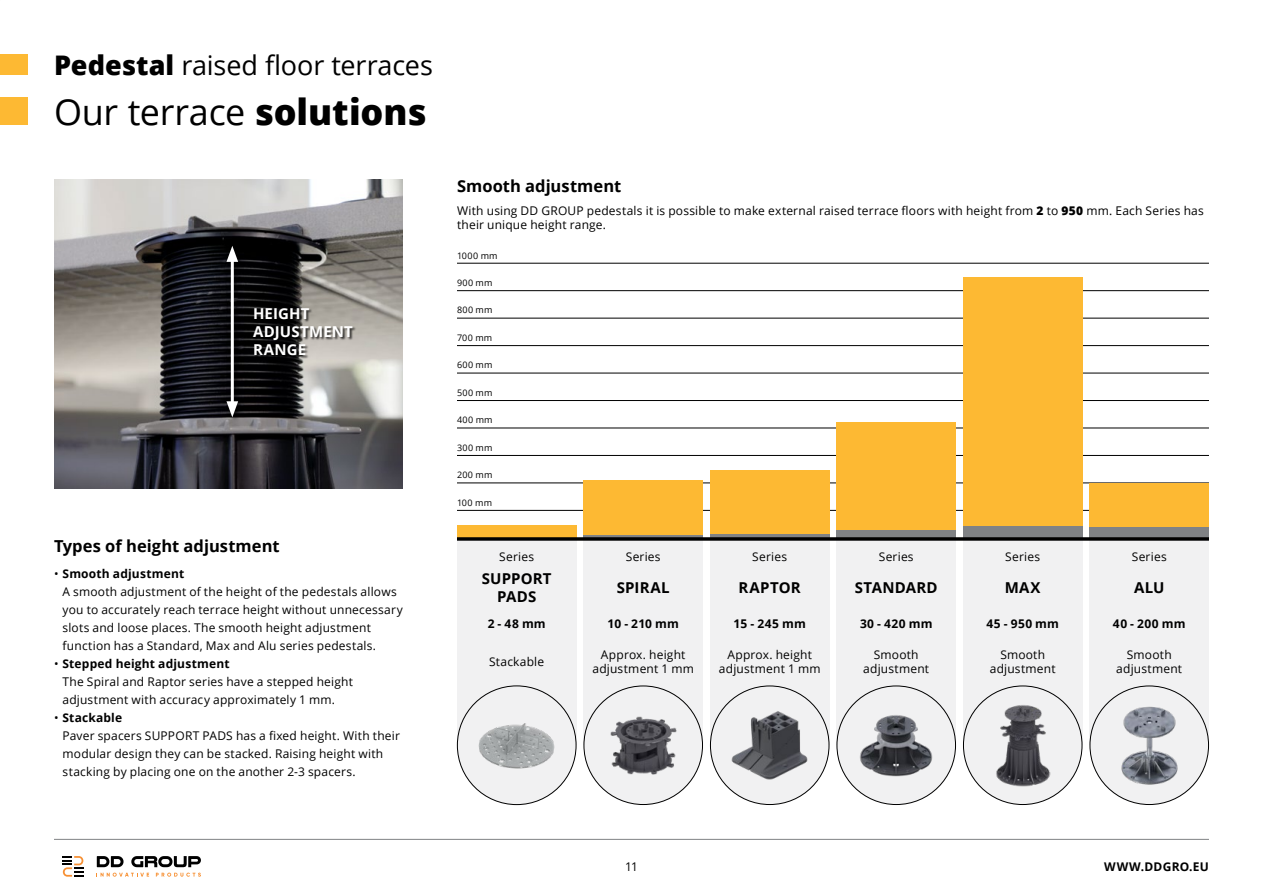
<style>
.page{position:relative;width:1263px;height:893px;background:#fff}
.page>*{position:absolute;margin:0;border:0;box-sizing:border-box;transform-origin:0 0}
.t1{font:36px "Open Sans";letter-spacing:-.01em;color:#000}
.t2{font:27px "Open Sans";letter-spacing:-.005em;color:#000}
.t3{font:700 16.5px "Open Sans";color:#000}
.t4{font:700 15px/18px "Open Sans";letter-spacing:.015em;color:#000;text-align:center}
.t5{font:700 15px/18px "Open Sans";letter-spacing:.01em;color:#fff}
.t6{font:12px/18px "Open Sans";letter-spacing:.015em;color:#000;text-align:center}
.t7{font:700 12px "Open Sans";letter-spacing:.02em;color:#000}
.t8{font:9px "Open Sans";letter-spacing:.04em;color:#000}
.s1{font-weight:800}
.s2{font-weight:700}
</style>
<div class="page">
<div style="left:0;top:54px;width:27px;height:21px;background:#fdb933"></div>
<div style="left:0;top:97px;width:27px;height:28px;background:#fdb933"></div>
<svg style="left:97px;top:856px;width:27px;height:11px"></svg>
<svg style="left:131px;top:856px;width:70px;height:11px"></svg>
<svg style="left:100px;top:873px;width:49px;height:4px"></svg>
<svg style="left:156px;top:873px;width:45px;height:4px"></svg>
<svg style="left:63px;top:856px;width:20px;height:21px"></svg>
<hr style="left:54px;top:839px;width:1155px;height:1px;background:#808285">
<div style="left:963px;top:541px;width:119px;height:204px;background:#f1f1f2"></div>
<div style="left:1089px;top:541px;width:120px;height:204px;background:#f1f1f2"></div>
<div style="left:836px;top:541px;width:120px;height:204px;background:#f1f1f2"></div>
<div style="left:710px;top:541px;width:119px;height:204px;background:#f1f1f2"></div>
<div style="left:583px;top:541px;width:120px;height:204px;background:#f1f1f2"></div>
<div style="left:457px;top:541px;width:119px;height:204px;background:#f1f1f2"></div>
<hr style="left:457px;top:263px;width:752px;height:1px;background:#000">
<hr style="left:457px;top:290px;width:752px;height:1px;background:#000">
<hr style="left:457px;top:318px;width:752px;height:1px;background:#000">
<hr style="left:457px;top:345px;width:752px;height:1px;background:#000">
<hr style="left:457px;top:373px;width:752px;height:1px;background:#000">
<hr style="left:457px;top:400px;width:752px;height:1px;background:#000">
<hr style="left:457px;top:428px;width:752px;height:1px;background:#000">
<hr style="left:457px;top:455px;width:752px;height:1px;background:#000">
<hr style="left:457px;top:483px;width:752px;height:1px;background:#000">
<hr style="left:457px;top:510px;width:752px;height:1px;background:#000">
<div style="left:963px;top:525px;width:119px;height:13px;background:#808285"></div>
<div style="left:1089px;top:527px;width:120px;height:11px;background:#808285"></div>
<div style="left:836px;top:530px;width:120px;height:8px;background:#808285"></div>
<hr style="left:710px;top:534px;width:119px;height:4px;background:#808285">
<hr style="left:583px;top:535px;width:120px;height:3px;background:#808285">
<div style="left:583px;top:480px;width:120px;height:55px;background:#fdb933"></div>
<div style="left:710px;top:471px;width:119px;height:63px;background:#fdb933"></div>
<div style="left:836px;top:422px;width:120px;height:108px;background:#fdb933"></div>
<div style="left:963px;top:277px;width:119px;height:248px;background:#fdb933"></div>
<div style="left:1089px;top:483px;width:120px;height:44px;background:#fdb933"></div>
<div style="left:457px;top:525px;width:119px;height:12px;background:#fdb933"></div>
<hr style="left:457px;top:537px;width:752px;height:1px;background:#000">
<div style="left:963px;top:686px;width:119px;height:118px;background:#f1f1f2;border-radius:50%"></div>
<img style="left:996px;top:705px;width:54px;height:81px">
<div style="left:1090px;top:686px;width:118px;height:118px;background:#f1f1f2;border-radius:50%"></div>
<img style="left:1121px;top:706px;width:57px;height:79px">
<div style="left:837px;top:686px;width:118px;height:118px;background:#f1f1f2;border-radius:50%"></div>
<img style="left:851px;top:705px;width:91px;height:80px">
<div style="left:710px;top:686px;width:119px;height:118px;background:#f1f1f2;border-radius:50%"></div>
<img style="left:731px;top:711px;width:77px;height:69px">
<div style="left:584px;top:686px;width:118px;height:118px;background:#f1f1f2;border-radius:50%"></div>
<img style="left:610px;top:716px;width:67px;height:59px">
<div style="left:457px;top:686px;width:119px;height:119px;background:#f1f1f2;border-radius:50%"></div>
<img style="left:478px;top:723px;width:77px;height:46px">
<hr style="left:457px;top:538px;width:752px;height:3px;background:#000">
<img style="left:54px;top:179px;width:349px;height:310px">
<div style="left:225px;top:244px;width:20px;height:180px;background:#000;opacity:.75"></div>
<hr style="left:231px;top:256px;width:3px;height:151px;background:#fff">
<svg style="left:226px;top:246px;width:12px;height:16px"></svg>
<svg style="left:226px;top:401px;width:12px;height:16px"></svg>
<div style="left:253px;top:308px;width:103px;height:51px;background:#000;opacity:.75"></div>
<h2 class="t2" style="left:54px;top:46px;width:380px"><span class="s1">Pedestal</span> raised floor terraces</h2>
<h1 class="t1" style="left:54px;top:87px;width:374px">Our terrace <span class="s1">solutions</span></h1>
<p class="t5" style="left:253px;top:304px;width:101px">HEIGHT<br>ADJUSTMENT<br>RANGE</p>
<h3 class="t3" style="left:54px;top:534px;width:227px">Types of height adjustment</h3>
<p class="t6" style="left:63px;top:564px;width:342px;text-align:left;text-indent:-9px">• <span class="s2">Smooth adjustment<br></span>A smooth adjustment of the height of the pedestals allows you to accurately reach terrace height without unnecessary slots and loose places. The smooth height adjustment function has a Standard, Max and Alu series pedestals.</p>
<p class="t6" style="left:63px;top:654px;width:292px;text-align:left;text-indent:-9px">• <span class="s2">Stepped height adjustment<br></span>The Spiral and Raptor series have a stepped height adjustment with accuracy approximately 1 mm.</p>
<p class="t6" style="left:63px;top:708px;width:339px;text-align:left;text-indent:-9px">• <span class="s2">Stackable<br></span>Paver spacers SUPPORT PADS has a fixed height. With their modular design they can be stacked. Raising height with stacking by placing one on the another 2-3 spacers.</p>
<h3 class="t3" style="left:457px;top:174px;width:166px">Smooth adjustment</h3>
<p class="t6" style="left:457px;top:203px;width:748px;line-height:14.4px;text-align:left">With using DD GROUP pedestals it is possible to make external raised terrace floors with height from <span class="s1">2</span> to <span class="s1">950</span> mm. Each Series has their unique height range.</p>
<p class="t8" style="left:457px;top:249px;width:42px">1000 mm</p>
<p class="t8" style="left:457px;top:277px;width:37px">900 mm</p>
<p class="t8" style="left:457px;top:304px;width:37px">800 mm</p>
<p class="t8" style="left:457px;top:331px;width:37px">700 mm</p>
<p class="t8" style="left:457px;top:359px;width:37px">600 mm</p>
<p class="t8" style="left:457px;top:386px;width:37px">500 mm</p>
<p class="t8" style="left:457px;top:414px;width:37px">400 mm</p>
<p class="t8" style="left:457px;top:441px;width:37px">300 mm</p>
<p class="t8" style="left:457px;top:469px;width:37px">200 mm</p>
<p class="t8" style="left:457px;top:496px;width:37px">100 mm</p>
<p class="t6" style="left:499px;top:547px;width:36px">Series</p>
<p class="t4" style="left:482px;top:569px;width:71px">SUPPORT<br>PADS</p>
<p class="t6" style="left:626px;top:547px;width:36px">Series</p>
<p class="t4" style="left:617px;top:578px;width:55px">SPIRAL</p>
<p class="t6" style="left:752px;top:547px;width:36px">Series</p>
<p class="t4" style="left:739px;top:578px;width:64px">RAPTOR</p>
<p class="t6" style="left:879px;top:547px;width:36px">Series</p>
<p class="t4" style="left:855px;top:578px;width:84px">STANDARD</p>
<p class="t6" style="left:1005px;top:547px;width:36px">Series</p>
<p class="t6" style="left:1132px;top:547px;width:36px">Series</p>
<p class="t4" style="left:1005px;top:578px;width:37px">MAX</p>
<p class="t4" style="left:1134px;top:578px;width:32px">ALU</p>
<p class="t7" style="left:488px;top:615px;width:60px">2 - 48 mm</p>
<p class="t7" style="left:607px;top:615px;width:73px">10 - 210 mm</p>
<p class="t7" style="left:734px;top:615px;width:74px">15 - 245 mm</p>
<p class="t7" style="left:860px;top:615px;width:74px">30 - 420 mm</p>
<p class="t7" style="left:986px;top:615px;width:74px">45 - 950 mm</p>
<p class="t7" style="left:1113px;top:615px;width:74px">40 - 200 mm</p>
<p class="t6" style="left:489px;top:652px;width:57px">Stackable</p>
<p class="t6" style="left:592px;top:647px;width:103px;line-height:14.4px">Approx. height adjustment 1 mm</p>
<p class="t6" style="left:719px;top:647px;width:103px;line-height:14.4px">Approx. height adjustment 1 mm</p>
<p class="t6" style="left:863px;top:647px;width:67px;line-height:14.4px">Smooth adjustment</p>
<p class="t6" style="left:990px;top:647px;width:67px;line-height:14.4px">Smooth adjustment</p>
<p class="t6" style="left:1116px;top:647px;width:67px;line-height:14.4px">Smooth adjustment</p>
<p class="t6" style="left:625px;top:857px;width:14px">11</p>
<p class="t7" style="left:1104px;top:858px;width:106px">WWW.DDGRO.EU</p>
</div>
